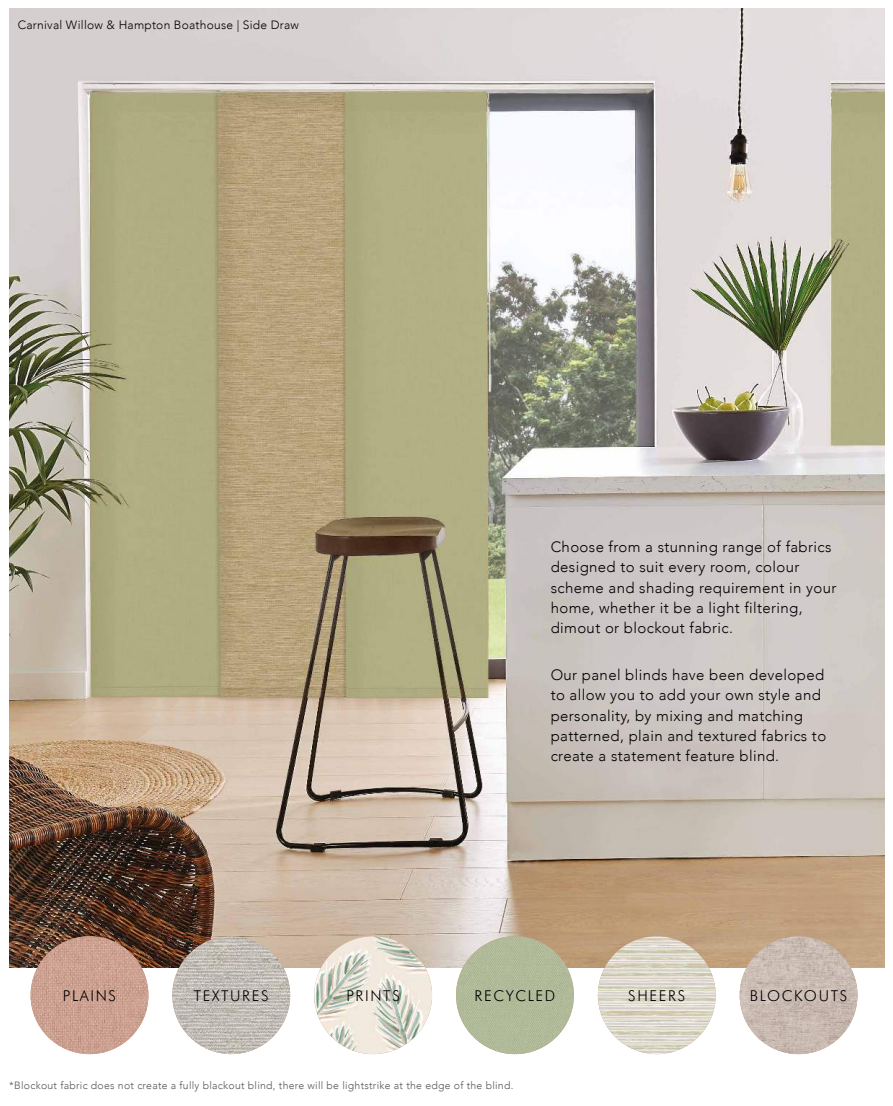
<style>
.page{position:relative;width:893px;height:1106px;background:#fff}
.page>*{position:absolute;margin:0;border:0;box-sizing:border-box;transform-origin:0 0}
.t1{font:300 15px/20.2px "Avenir";letter-spacing:.025em;color:#000}
.t2{font:300 15px "Futura BT";letter-spacing:.11em;color:#000}
.t3{font:300 12px "Avenir";letter-spacing:.02em;color:#000}
.t4{font:300 10.5px "Avenir";letter-spacing:.025em;color:#575656}
</style>
<div class="page">
<img style="left:9px;top:9px;width:875px;height:958px">
<img style="left:31px;top:936px;width:117px;height:118px;border-radius:59px">
<img style="left:172px;top:936px;width:118px;height:118px;border-radius:59px">
<img style="left:598px;top:936px;width:118px;height:118px;border-radius:59px">
<img style="left:740px;top:936px;width:117px;height:118px;border-radius:59px">
<div style="left:456px;top:936px;width:118px;height:118px;background:#b0ba98;border-radius:59px"></div>
<img style="left:314px;top:936px;width:118px;height:118px;border-radius:59px">
<p class="t3" style="left:18px;top:20px;width:283px">Carnival Willow &amp; Hampton Boathouse | Side Draw</p>
<p class="t1" style="left:551px;top:538px;width:287px">Choose from a stunning range of fabrics designed to suit every room, colour scheme and shading requirement in your home, whether it be a light filtering, dimout or blockout fabric.</p>
<p class="t1" style="left:551px;top:666px;width:277px">Our panel blinds have been developed to allow you to add your own style and personality, by mixing and matching patterned, plain and textured fabrics to create a statement feature blind.</p>
<p class="t2" style="left:63px;top:989px;width:55px">PLAINS</p>
<p class="t2" style="left:194px;top:989px;width:76px">TEXTURES</p>
<p class="t2" style="left:346px;top:989px;width:55px">PRINTS</p>
<p class="t2" style="left:475px;top:989px;width:82px">RECYCLED</p>
<p class="t2" style="left:628px;top:989px;width:58px">SHEERS</p>
<p class="t2" style="left:750px;top:989px;width:99px">BLOCKOUTS</p>
<p class="t4" style="left:9px;top:1080px;width:506px">*Blockout fabric does not create a fully blackout blind, there will be lightstrike at the edge of the blind.</p>
</div>
